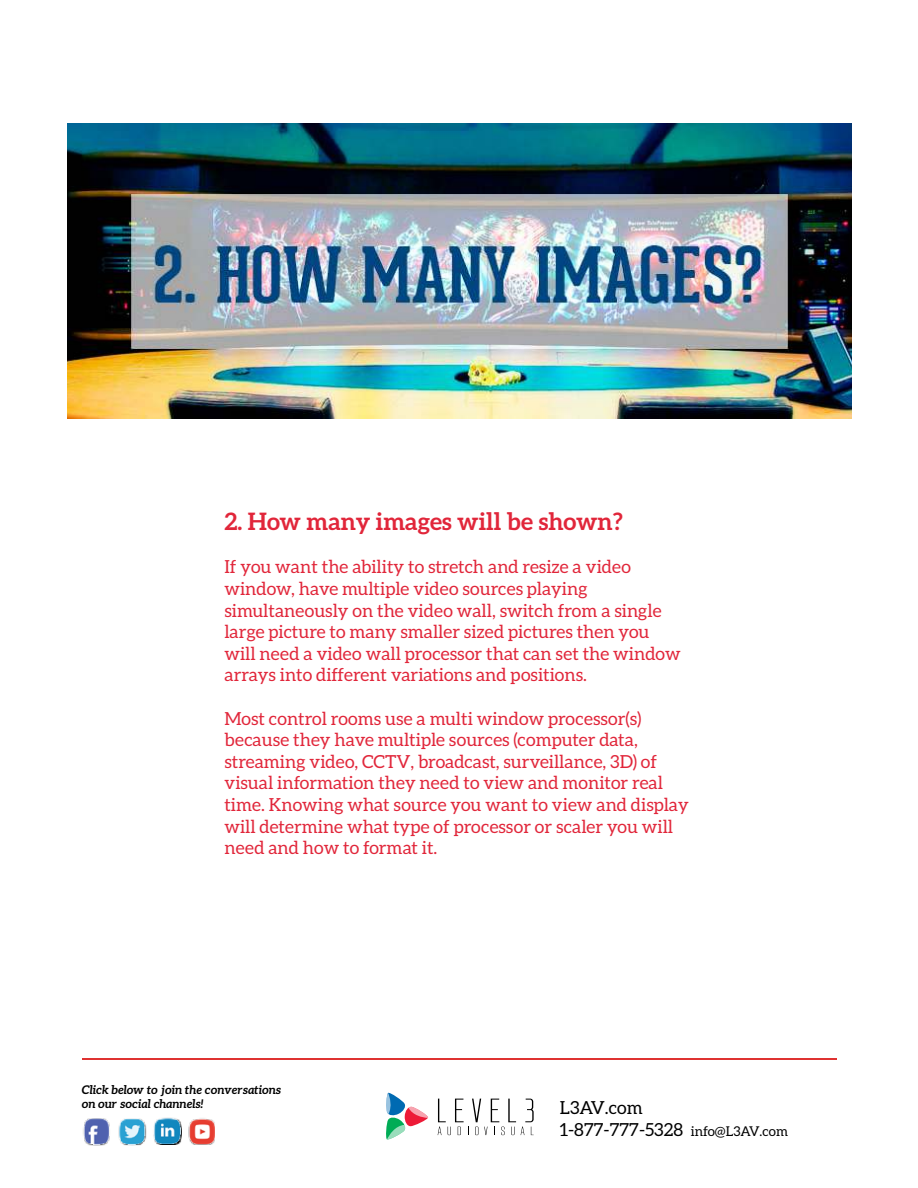
<style>
.page{position:relative;width:918px;height:1188px;background:#fff}
.page>*{position:absolute;margin:0;border:0;box-sizing:border-box;transform-origin:0 0}
.t1{font:700 24px "Aleo";color:#e1263a}
.t2{font:18px/21.6px "Aleo";color:#e1263a}
.t3{font:18px/21.6px "Aleo";color:#000}
.t4{font:italic 700 12px/14.4px "Aleo";color:#000}
.s1{font-size:13.5px}
</style>
<div class="page">
<svg style="left:438px;top:1099px;width:96px;height:36px"></svg>
<svg style="left:386px;top:1092px;width:42px;height:48px"></svg>
<hr style="left:82px;top:1058px;width:754px;height:2px;background:#df3231">
<img style="left:83px;top:1118px;width:27px;height:28px">
<img style="left:119px;top:1118px;width:28px;height:28px">
<img style="left:153px;top:1117px;width:28px;height:28px">
<img style="left:188px;top:1118px;width:26px;height:26px">
<img style="left:68px;top:123px;width:784px;height:296px">
<h1 class="t1" style="left:224px;top:512px;width:400px">2. How many images will be shown?</h1>
<p class="t2" style="left:224px;top:557px;width:458px">If you want the ability to stretch and resize a video window, have multiple video sources playing simultaneously on the video wall, switch from a single large picture to many smaller sized pictures then you will need a video wall processor that can set the window arrays into different variations and positions.</p>
<p class="t2" style="left:224px;top:708px;width:466px">Most control rooms use a multi window processor(s) because they have multiple sources (computer data, streaming video, CCTV, broadcast, surveillance, 3D) of visual information they need to view and monitor real time. Knowing what source you want to view and display will determine what type of processor or scaler you will need and how to format it.</p>
<p class="t4" style="left:82px;top:1083px;width:201px">Click below to join the conversations on our social channels!</p>
<p class="t3" style="left:560px;top:1098px;width:230px">L3AV.com<br>1-877-777-5328 <span class="s1">info@L3AV.com</span></p>
</div>
